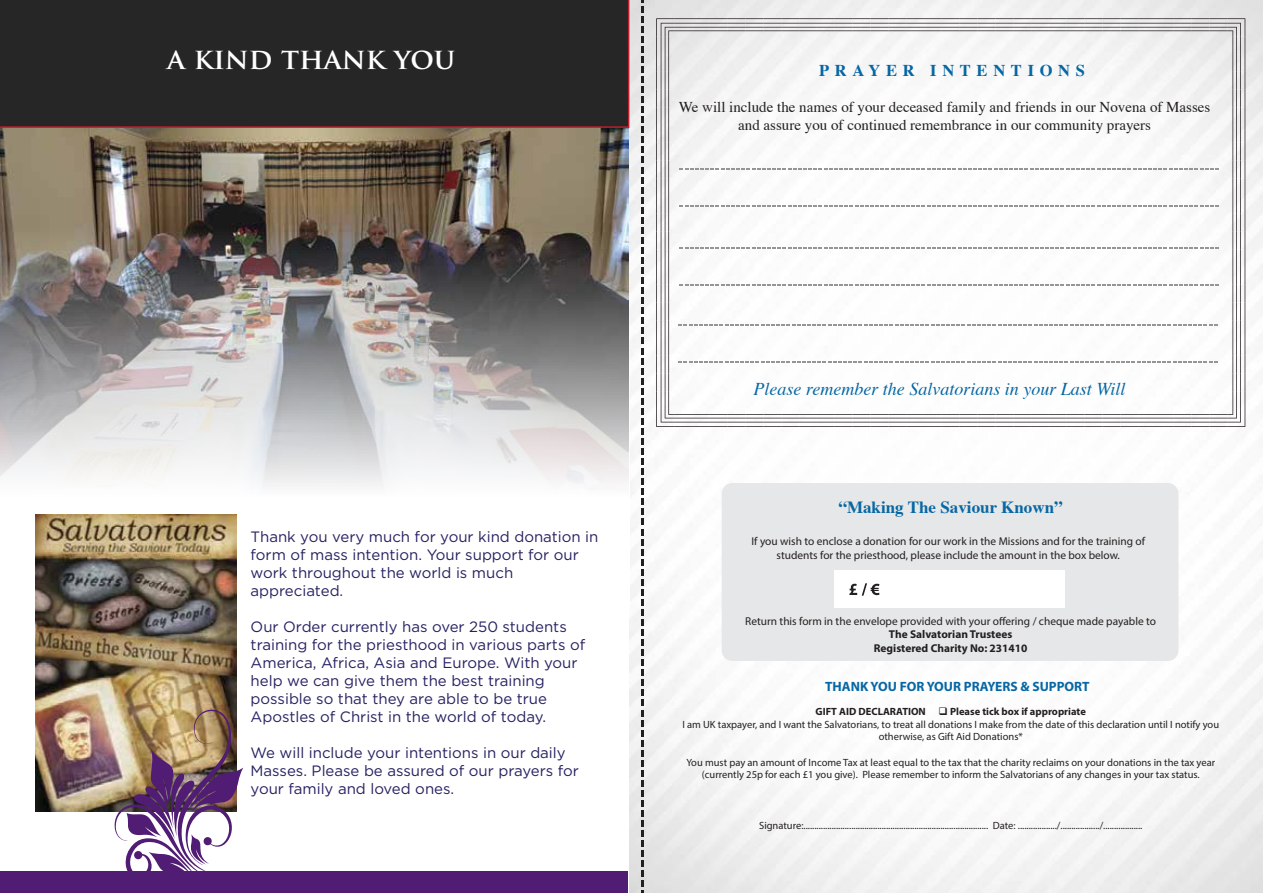
<style>
.page{position:relative;width:1263px;height:893px;background:#fff}
.page>*{position:absolute;margin:0;border:0;box-sizing:border-box;transform-origin:0 0}
.t1{font:700 28.5px "Trajan Pro";color:#fff}
.t2{font:italic 18px "Times";color:#0667a4}
.t3{font:700 17.1px "Times";color:#0667a4}
.t4{font:700 16.5px "Times";letter-spacing:.345em;color:#0667a4}
.t5{font:15px/18px "Gotham";color:#262262}
.t6{font:15px/18px "Times";color:#231f20;text-align:center}
.t7{font:700 13.5px "Myriad Pro";color:#0667a4}
.t8{font:11.4px/13.6px "Myriad Pro";color:#231f20;text-align:center}
.t9{font:700 11.4px/13.6px "Myriad Pro";color:#231f20;text-align:center}
.t10{font:10.5px/12.6px "Myriad Pro";color:#231f20;text-align:center}
.s1{font-weight:700}
</style>
<div class="page">
<img style="left:0;top:128px;width:628px;height:101px">
<svg style="left:656px;top:18px;width:589px;height:409px"></svg>
<svg style="left:641px;top:0;width:3px;height:893px"></svg>
<div style="left:722px;top:483px;width:456px;height:178px;background:#e6e7e8;border-radius:11px"></div>
<div style="left:834px;top:570px;width:230px;height:37px;background:#fff"></div>
<svg style="left:849px;top:583px;width:30px;height:13px"></svg>
<div style="left:0;top:871px;width:628px;height:22px;background:#511c74"></div>
<div style="left:0;top:0;width:629px;height:128px;background:#262626"></div>
<img style="left:0;top:229px;width:629px;height:380px">
<img style="left:36px;top:515px;width:200px;height:297px">
<img style="left:114px;top:708px;width:129px;height:163px">
<h1 class="t1" style="left:167px;top:41px;width:290px">A KIND THANK YOU</h1>
<h3 class="t4" style="left:819px;top:64px;width:268px">PRAYER INTENTIONS</h3>
<h3 class="t6" style="left:679px;top:99px;width:533px">We will include the names of your deceased family and friends in our Novena of Masses and assure you of continued remembrance in our community prayers</h3>
<h3 class="t5" style="left:251px;top:528px;width:349px">Thank you very much for your kind donation in form of mass intention. Your support for our work throughout the world is much appreciated.</h3>
<p class="t5" style="left:251px;top:618px;width:336px">Our Order currently has over 250 students training for the priesthood in various parts of America, Africa, Asia and Europe. With your help we can give them the best training possible so that they are able to be true Apostles of Christ in the world of today.</p>
<h3 class="t5" style="left:251px;top:744px;width:330px">We will include your intentions in our daily<br>Masses. Please be assured of our prayers for your family and loved ones.</h3>
<h2 class="t2" style="left:753px;top:382px;width:373px">Please remember the Salvatorians in your Last Will</h2>
<h3 class="t3" style="left:838px;top:500px;width:226px">“Making The Saviour Known”</h3>
<p class="t8" style="left:751px;top:534px;width:395px">If you wish to enclose a donation for our work in the Missions and for the training of students for the priesthood, please include the amount in the box below.</p>
<p class="t8" style="left:745px;top:614px;width:412px">Return this form in the envelope provided with your offering / cheque made payable to</p>
<p class="t9" style="left:874px;top:627px;width:155px">The Salvatorian Trustees<br>Registered Charity No: 231410</p>
<p class="t7" style="left:825px;top:678px;width:266px">THANK YOU FOR YOUR PRAYERS &amp; SUPPORT</p>
<p class="t10" style="left:682px;top:705px;width:538px"><span class="s1">GIFT AID DECLARATION</span> ❑ <span class="s1">Please tick box if appropriate<br></span>I am UK taxpayer, and I want the Salvatorians, to treat all donations I make from the date of this declaration until I notify you otherwise, as Gift Aid Donations*</p>
<p class="t10" style="left:686px;top:756px;width:530px">You must pay an amount of Income Tax at least equal to the tax that the charity reclaims on your donations in the tax year (currently 25p for each £1 you give). Please remember to inform the Salvatorians of any changes in your tax status.</p>
<p class="t10" style="left:759px;top:819px;width:385px">Signature:..................................................................................... Date: ................../................../..................</p>
</div>
